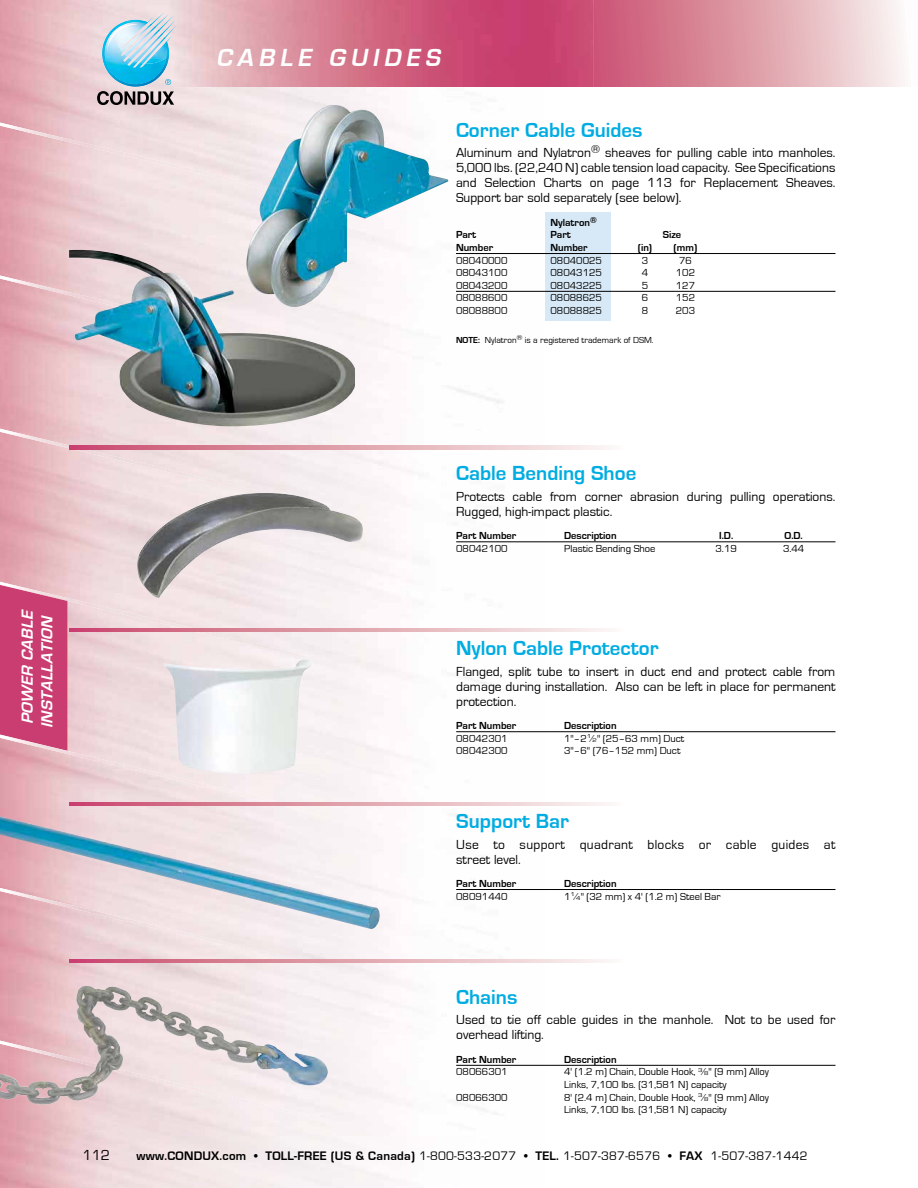
<style>
.page{position:relative;width:918px;height:1188px;background:#fff}
.page>*{position:absolute;margin:0;border:0;box-sizing:border-box;transform-origin:0 0}
.t1{font:italic 700 25.5px "Eurostile";color:#fff}
.t2{font:700 21px "Eurostile";color:#00ace1}
.t3{font:italic 700 16.5px/19.8px "Eurostile";color:#fff}
.t4{font:15px "Eurostile";color:#000}
.t5{font:13.5px/15px "Eurostile";color:#000}
.t6{font:13.5px/15px "Eurostile";letter-spacing:.02em;color:#000}
.t7{font:700 12.75px "Eurostile";letter-spacing:.02em;color:#000}
.t8{font:10.5px/12.6px "Eurostile";color:#000}
.t9{font:700 10.5px "Eurostile";color:#000}
.t10{font:9px "Eurostile";color:#000}
.s1{font-weight:700}
.s2{font-family:"Eurostile T"}
.s3{font-family:"Eurostile T";font-size:5.7px}
.s4{font-weight:400}
</style>
<div class="page">
<img style="left:148px;top:87px;width:446px;height:1101px">
<img style="left:50px;top:664px;width:98px;height:524px">
<svg style="left:594px;top:0;width:311px;height:87px;background:#df9fac"></svg>
<img style="left:135px;top:0;width:459px;height:87px">
<svg style="left:97px;top:12px;width:80px;height:93px;background:#9fc3d2"></svg>
<img style="left:114px;top:24px;width:25px;height:11px">
<img style="left:107px;top:33px;width:8px;height:20px">
<img style="left:0;top:276px;width:69px;height:82px">
<img style="left:0;top:123px;width:246px;height:82px">
<img style="left:0;top:429px;width:331px;height:82px">
<img style="left:0;top:582px;width:331px;height:82px">
<div style="left:0;top:585px;width:68px;height:150px;background:#c93d70"></div>
<img style="left:0;top:735px;width:331px;height:81px">
<img style="left:0;top:931px;width:331px;height:39px">
<img style="left:0;top:1041px;width:331px;height:82px">
<hr style="left:456px;top:541px;width:380px;height:1px;background:#000">
<hr style="left:456px;top:731px;width:380px;height:1px;background:#000">
<hr style="left:456px;top:889px;width:380px;height:1px;background:#000">
<hr style="left:456px;top:1065px;width:380px;height:1px;background:#000">
<img style="left:136px;top:493px;width:228px;height:105px">
<img style="left:162px;top:659px;width:152px;height:115px">
<svg style="left:69px;top:628px;width:536px;height:3px;background:#df9eac"></svg>
<svg style="left:69px;top:802px;width:536px;height:3px;background:#df9eac"></svg>
<svg style="left:69px;top:959px;width:536px;height:4px;background:#df9eac"></svg>
<svg style="left:69px;top:446px;width:536px;height:3px;background:#df9eac"></svg>
<img style="left:69px;top:250px;width:286px;height:177px">
<img style="left:0;top:987px;width:144px;height:118px">
<img style="left:0;top:816px;width:381px;height:115px">
<img style="left:246px;top:104px;width:203px;height:206px">
<div style="left:545px;top:213px;width:66px;height:108px;background:#d7e9f7"></div>
<hr style="left:456px;top:253px;width:380px;height:1px;background:#000">
<hr style="left:456px;top:291px;width:380px;height:1px;background:#000">
<h1 class="t1" style="left:216px;top:44px;width:230px">CABLE GUIDES</h1>
<h2 class="t2" style="left:456px;top:119px;width:188px">Corner Cable Guides</h2>
<p class="t5" style="left:456px;top:146px;width:381px;text-align:justify">Aluminum and Nylatron<sup>®</sup> sheaves for pulling cable into manholes.<br>5,000 lbs. (22,240 N) cable tension load capacity. See Specifications and Selection Charts on page 113 for Replacement Sheaves.<br>Support bar sold separately (see below).</p>
<p class="t9" style="left:550px;top:217px;width:48px">Nylatron<sup>®</sup></p>
<p class="t9" style="left:456px;top:229px;width:22px">Part</p>
<p class="t9" style="left:550px;top:229px;width:22px">Part</p>
<p class="t9" style="left:663px;top:229px;width:20px">Size</p>
<p class="t9" style="left:456px;top:242px;width:39px">Number</p>
<p class="t9" style="left:550px;top:242px;width:39px">Number</p>
<p class="t9" style="left:638px;top:242px;width:16px">(in)</p>
<p class="t9" style="left:674px;top:242px;width:25px">(mm)</p>
<p class="t8" style="left:456px;top:254px;width:53px">08040000</p>
<p class="t8" style="left:550px;top:254px;width:53px">08040025</p>
<p class="t8" style="left:642px;top:254px;width:8px">3</p>
<p class="t8" style="left:679px;top:254px;width:14px">76</p>
<p class="t8" style="left:456px;top:267px;width:53px">08043100</p>
<p class="t8" style="left:550px;top:267px;width:53px">08043125</p>
<p class="t8" style="left:642px;top:267px;width:8px">4</p>
<p class="t8" style="left:676px;top:267px;width:21px">102</p>
<p class="t8" style="left:456px;top:279px;width:53px">08043200</p>
<p class="t8" style="left:550px;top:279px;width:53px">08043225</p>
<p class="t8" style="left:642px;top:279px;width:8px">5</p>
<p class="t8" style="left:676px;top:279px;width:21px">127</p>
<p class="t8" style="left:456px;top:292px;width:53px">08088600</p>
<p class="t8" style="left:550px;top:292px;width:53px">08088625</p>
<p class="t8" style="left:642px;top:292px;width:8px">6</p>
<p class="t8" style="left:676px;top:292px;width:21px">152</p>
<p class="t8" style="left:456px;top:304px;width:53px">08088800</p>
<p class="t8" style="left:550px;top:304px;width:53px">08088825</p>
<p class="t8" style="left:642px;top:304px;width:8px">8</p>
<p class="t8" style="left:676px;top:304px;width:21px">203</p>
<p class="t10" style="left:456px;top:335px;width:199px"><span class="s1">NOTE:</span> Nylatron<sup>®</sup> is a registered trademark of DSM.</p>
<p class="t3" style="left:18px;top:728px;width:122px;rotate:-90deg">POWER CABLE<br>INSTALLATION</p>
<h2 class="t2" style="left:456px;top:462px;width:182px">Cable Bending Shoe</h2>
<p class="t5" style="left:456px;top:489px;width:381px">Protects cable from corner abrasion during pulling operations.<br>Rugged, high-impact plastic.</p>
<p class="t9" style="left:456px;top:530px;width:62px">Part Number</p>
<p class="t9" style="left:564px;top:530px;width:54px">Description</p>
<p class="t9" style="left:719px;top:530px;width:16px">I.D.</p>
<p class="t9" style="left:785px;top:530px;width:20px">O.D.</p>
<p class="t8" style="left:456px;top:542px;width:53px">08042100</p>
<p class="t8" style="left:564px;top:542px;width:93px">Plastic Bending Shoe</p>
<p class="t8" style="left:716px;top:542px;width:23px">3.19</p>
<p class="t8" style="left:783px;top:542px;width:23px">3.44</p>
<h2 class="t2" style="left:456px;top:637px;width:204px">Nylon Cable Protector</h2>
<p class="t5" style="left:456px;top:664px;width:381px;text-align:justify">Flanged, split tube to insert in duct end and protect cable from damage during installation. Also can be left in place for permanent protection.</p>
<p class="t9" style="left:456px;top:720px;width:62px">Part Number</p>
<p class="t9" style="left:564px;top:720px;width:54px">Description</p>
<p class="t8" style="left:456px;top:732px;width:53px">08042301</p>
<p class="t8" style="left:564px;top:732px;width:122px">1"–2<sup>1</sup><span class="s2">⁄</span><span class="s3">2</span>" (25–63 mm) Duct</p>
<p class="t8" style="left:456px;top:745px;width:53px">08042300</p>
<p class="t8" style="left:564px;top:745px;width:118px">3"–6" (76–152 mm) Duct</p>
<h2 class="t2" style="left:456px;top:810px;width:114px">Support Bar</h2>
<p class="t6" style="left:456px;top:837px;width:381px">Use to support quadrant blocks or cable guides at street level.</p>
<p class="t9" style="left:456px;top:878px;width:62px">Part Number</p>
<p class="t9" style="left:564px;top:878px;width:54px">Description</p>
<p class="t8" style="left:456px;top:890px;width:53px">08091440</p>
<p class="t8" style="left:564px;top:890px;width:158px">1<sup>1</sup><span class="s2">⁄</span><span class="s3">4</span>" (32 mm) x 4' (1.2 m) Steel Bar</p>
<h2 class="t2" style="left:456px;top:986px;width:63px">Chains</h2>
<p class="t5" style="left:456px;top:1013px;width:381px">Used to tie off cable guides in the manhole. Not to be used for overhead lifting.</p>
<p class="t9" style="left:456px;top:1054px;width:62px">Part Number</p>
<p class="t9" style="left:564px;top:1054px;width:54px">Description</p>
<p class="t8" style="left:456px;top:1066px;width:53px">08066301</p>
<p class="t8" style="left:564px;top:1066px;width:206px">4' (1.2 m) Chain, Double Hook, <sup>3</sup><span class="s2">⁄</span><span class="s3">8</span>" (9 mm) Alloy<br>Links, 7,100 lbs. (31,581 N) capacity</p>
<p class="t8" style="left:456px;top:1091px;width:53px">08066300</p>
<p class="t8" style="left:564px;top:1091px;width:206px">8' (2.4 m) Chain, Double Hook, <sup>3</sup><span class="s2">⁄</span><span class="s3">8</span>" (9 mm) Alloy<br>Links, 7,100 lbs. (31,581 N) capacity</p>
<p class="t4" style="left:82px;top:1147px;width:29px">112</p>
<p class="t7" style="left:136px;top:1149px;width:673px">www.CONDUX.com • TOLL-FREE (US &amp; Canada) <span class="s4">1-800-533-2077</span> • TEL. <span class="s4">1-507-387-6576</span> • FAX <span class="s4">1-507-387-1442</span></p>
</div>
